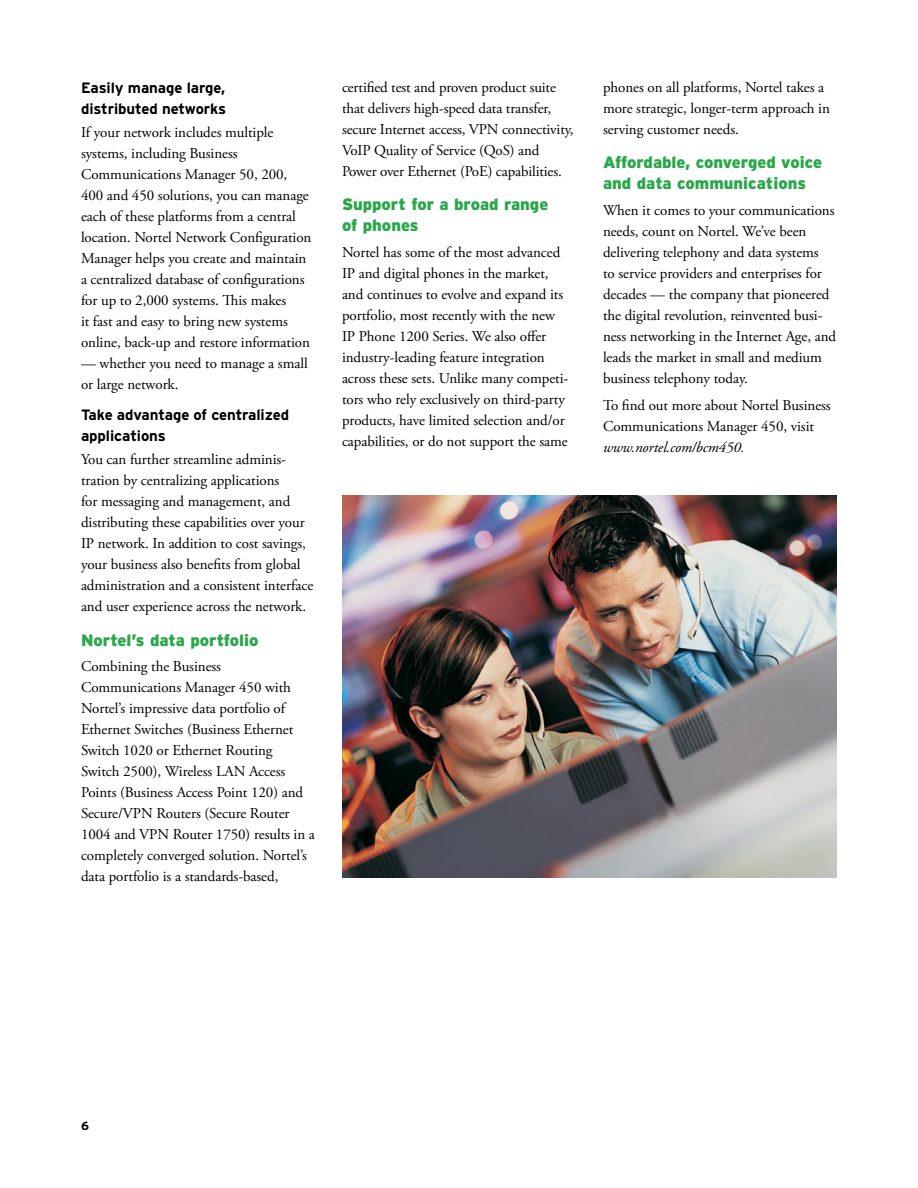
<style>
.page{position:relative;width:918px;height:1188px;background:#fff}
.page>*{position:absolute;margin:0;border:0;box-sizing:border-box;transform-origin:0 0}
.t1{font:900 16.5px/21px "Interstate";color:#29a74a}
.t2{font:15px/21px "Adobe Garamond Pro";letter-spacing:-.005em;color:#000}
.t3{font:700 15px/21px "Interstate";letter-spacing:-.005em;color:#000}
.t4{font:italic 15px "Adobe Garamond Pro";letter-spacing:-.005em;color:#000}
</style>
<div class="page">
<img style="left:342px;top:495px;width:495px;height:383px">
<p class="t3" style="left:81px;top:77px;width:147px">Easily manage large, distributed networks</p>
<p class="t2" style="left:81px;top:123px;width:232px">If your network includes multiple systems, including Business Communications Manager 50, 200, 400 and 450 solutions, you can manage each of these platforms from a central location. Nortel Network Configuration Manager helps you create and maintain a centralized database of configurations for up to 2,000 systems. This makes<br>it fast and easy to bring new systems online, back-up and restore information</p>
<p class="t2" style="left:81px;top:354px;width:228px">— whether you need to manage a small or large network.</p>
<p class="t3" style="left:81px;top:404px;width:210px">Take advantage of centralized applications</p>
<p class="t2" style="left:81px;top:449px;width:234px">You can further streamline adminis&shy;tration by centralizing applications<br>for messaging and management, and distributing these capabilities over your IP network. In addition to cost savings, your business also benefits from global administration and a consistent interface and user experience across the network.</p>
<p class="t1" style="left:81px;top:629px;width:179px">Nortel’s data portfolio</p>
<p class="t2" style="left:81px;top:656px;width:235px">Combining the Business Communications Manager 450 with Nortel’s impressive data portfolio of Ethernet Switches (Business Ethernet Switch 1020 or Ethernet Routing Switch 2500), Wireless LAN Access Points (Business Access Point 120) and Secure/VPN Routers (Secure Router 1004 and VPN Router 1750) results in a completely converged solution. Nortel’s data portfolio is a standards-based,</p>
<p class="t2" style="left:342px;top:77px;width:233px">certified test and proven product suite that delivers high-speed data transfer, secure Internet access, VPN connectivity, VoIP Quality of Service (QoS) and Power over Ethernet (PoE) capabilities.</p>
<p class="t1" style="left:342px;top:194px;width:208px">Support for a broad range of phones</p>
<p class="t2" style="left:342px;top:242px;width:228px">Nortel has some of the most advanced IP and digital phones in the market, and continues to evolve and expand its portfolio, most recently with the new IP Phone 1200 Series. We also offer industry-leading feature integration across these sets. Unlike many competi&shy;tors who rely exclusively on third-party products, have limited selection and/or capabilities, or do not support the same</p>
<p class="t2" style="left:603px;top:77px;width:228px">phones on all platforms, Nortel takes a more strategic, longer-term approach in serving customer needs.</p>
<p class="t1" style="left:603px;top:152px;width:221px">Affordable, converged voice and data communications</p>
<p class="t2" style="left:603px;top:200px;width:235px">When it comes to your communications needs, count on Nortel. We’ve been delivering telephony and data systems<br>to service providers and enterprises for decades — the company that pioneered the digital revolution, reinvented busi&shy;ness networking in the Internet Age, and leads the market in small and medium business telephony today.</p>
<p class="t2" style="left:603px;top:396px;width:229px">To find out more about Nortel Business<br>Communications Manager 450, visit</p>
<p class="t4" style="left:603px;top:439px;width:143px">www.nortel.com/bcm450.</p>
</div>
